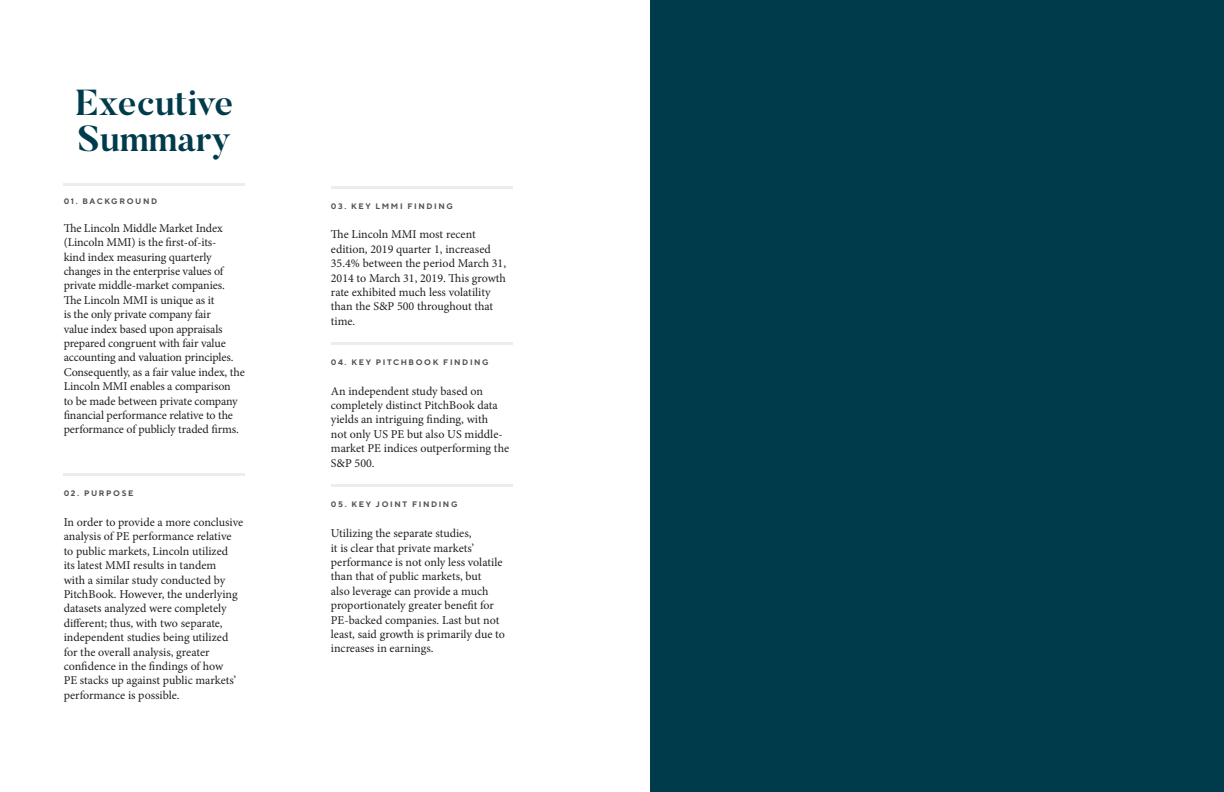
<style>
.page{position:relative;width:1224px;height:792px;background:#fff}
.page>*{position:absolute;margin:0;border:0;box-sizing:border-box;transform-origin:0 0}
.Heading_2_-_Centered{font:700 36px/36px "Butler";color:#003b4c}
.t1{font:12px/14.4px "Minion Pro";letter-spacing:-.005em;color:#231f20}
.Heading_4_-_Left{font:700 8px "TT Norms";letter-spacing:.2em;color:#515456}
</style>
<div class="page">
<div style="left:650px;top:0;width:574px;height:792px;background:#003b4c"></div>
<hr style="left:64px;top:183px;width:181px;height:3px;background:#ececee">
<hr style="left:331px;top:186px;width:181px;height:3px;background:#ececee">
<hr style="left:331px;top:485px;width:181px;height:2px;background:#ececee">
<hr style="left:64px;top:473px;width:181px;height:3px;background:#ececee">
<hr style="left:331px;top:342px;width:181px;height:3px;background:#ececee">
<p class="Heading_2_-_Centered" style="left:75px;top:85px;width:160px">Executive<br>Summary</p>
<p class="Heading_4_-_Left" style="left:64px;top:197px;width:95px">01. BACKGROUND</p>
<p class="t1" style="left:64px;top:221px;width:183px">The Lincoln Middle Market Index (Lincoln MMI) is the first-of-its-<br>kind index measuring quarterly changes in the enterprise values of private middle-market companies.<br>The Lincoln MMI is unique as it<br>is the only private company fair<br>value index based upon appraisals prepared congruent with fair value accounting and valuation principles.<br>Consequently, as a fair value index, the Lincoln MMI enables a comparison<br>to be made between private company financial performance relative to the performance of publicly traded firms.</p>
<p class="Heading_4_-_Left" style="left:64px;top:488px;width:71px">02. PURPOSE</p>
<p class="t1" style="left:64px;top:515px;width:181px">In order to provide a more conclusive analysis of PE performance relative to public markets, Lincoln utilized<br>its latest MMI results in tandem<br>with a similar study conducted by PitchBook. However, the underlying datasets analyzed were completely different; thus, with two separate, independent studies being utilized for the overall analysis, greater confidence in the findings of how<br>PE stacks up against public markets’ performance is possible.</p>
<p class="Heading_4_-_Left" style="left:331px;top:201px;width:124px">03. KEY LMMI FINDING</p>
<p class="t1" style="left:331px;top:227px;width:177px">The Lincoln MMI most recent edition, 2019 quarter 1, increased<br>35.4% between the period March 31,<br>2014 to March 31, 2019. This growth rate exhibited much less volatility than the S&amp;P 500 throughout that time.</p>
<p class="Heading_4_-_Left" style="left:331px;top:357px;width:159px">04. KEY PITCHBOOK FINDING</p>
<p class="t1" style="left:331px;top:384px;width:180px">An independent study based on completely distinct PitchBook data yields an intriguing finding, with<br>not only US PE but also US middle&shy;market PE indices outperforming the<br>S&amp;P 500.</p>
<p class="Heading_4_-_Left" style="left:331px;top:500px;width:128px">05. KEY JOINT FINDING</p>
<p class="t1" style="left:331px;top:526px;width:176px">Utilizing the separate studies,<br>it is clear that private markets’ performance is not only less volatile than that of public markets, but<br>also leverage can provide a much proportionately greater benefit for PE-backed companies. Last but not least, said growth is primarily due to increases in earnings.</p>
</div>
